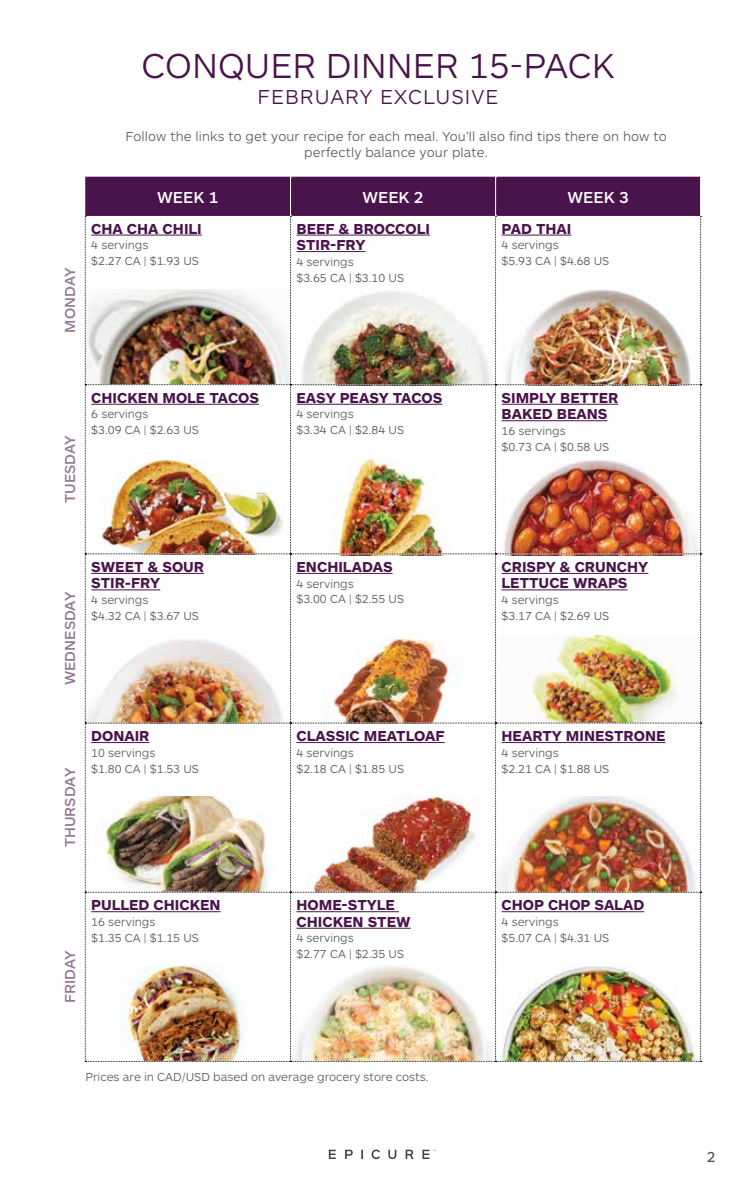
<style>
.page{position:relative;width:756px;height:1188px;background:#fff}
.page>*{position:absolute;margin:0;border:0;box-sizing:border-box;transform-origin:0 0}
.t1{font:300 36px "ARS Maquette Pro";color:#49134c}
.t2{font:300 21px "ARS Maquette Pro";letter-spacing:.05em;color:#49134c}
.t3{font:500 16.5px "ARS Maquette Pro";color:#fff}
.t4{font:700 15px/16.5px "ARS Maquette Pro";color:#49134c}
.t5{font:500 15px "ARS Maquette Pro";color:#937896}
.t6{font:15px "ARS Maquette Pro";color:#4d4d4f}
.t7{font:300 13.5px/15.8px "ARS Maquette Pro";letter-spacing:.01em;color:#58595b;text-align:center}
.t8{font:300 12px/15.8px "ARS Maquette Pro";color:#58595b}
</style>
<div class="page">
<svg style="left:329px;top:1150px;width:7px;height:9px"></svg>
<svg style="left:345px;top:1150px;width:8px;height:9px"></svg>
<svg style="left:361px;top:1150px;width:2px;height:9px"></svg>
<svg style="left:388px;top:1150px;width:8px;height:9px"></svg>
<svg style="left:406px;top:1150px;width:7px;height:9px"></svg>
<svg style="left:423px;top:1150px;width:13px;height:9px"></svg>
<svg style="left:372px;top:1150px;width:8px;height:9px"></svg>
<img style="left:85px;top:177px;width:617px;height:885px">
<hr style="left:91px;top:235px;width:111px;height:1px;background:#49134c">
<hr style="left:297px;top:235px;width:133px;height:1px;background:#49134c">
<hr style="left:297px;top:251px;width:69px;height:1px;background:#49134c">
<hr style="left:502px;top:235px;width:69px;height:1px;background:#49134c">
<hr style="left:91px;top:404px;width:168px;height:1px;background:#49134c">
<hr style="left:297px;top:404px;width:145px;height:1px;background:#49134c">
<hr style="left:502px;top:404px;width:116px;height:1px;background:#49134c">
<hr style="left:502px;top:420px;width:105px;height:1px;background:#49134c">
<hr style="left:91px;top:573px;width:113px;height:1px;background:#49134c">
<hr style="left:91px;top:590px;width:69px;height:1px;background:#49134c">
<hr style="left:297px;top:573px;width:96px;height:1px;background:#49134c">
<hr style="left:502px;top:573px;width:146px;height:1px;background:#49134c">
<hr style="left:502px;top:590px;width:125px;height:1px;background:#49134c">
<hr style="left:91px;top:742px;width:58px;height:1px;background:#49134c">
<hr style="left:297px;top:742px;width:148px;height:1px;background:#49134c">
<hr style="left:502px;top:742px;width:164px;height:1px;background:#49134c">
<hr style="left:91px;top:911px;width:130px;height:1px;background:#49134c">
<hr style="left:297px;top:911px;width:102px;height:1px;background:#49134c">
<hr style="left:297px;top:928px;width:114px;height:1px;background:#49134c">
<hr style="left:502px;top:911px;width:142px;height:1px;background:#49134c">
<p class="t5" style="left:60px;top:333px;width:66px;rotate:-90deg">MONDAY</p>
<h1 class="t1" style="left:142px;top:43px;width:474px">CONQUER DINNER 15-PACK</h1>
<h2 class="t2" style="left:258px;top:83px;width:242px">FEBRUARY EXCLUSIVE</h2>
<p class="t7" style="left:125px;top:128px;width:543px">Follow the links to get your recipe for each meal. You’ll also find tips there on how to perfectly balance your plate.</p>
<h3 class="t3" style="left:157px;top:186px;width:63px">WEEK 1</h3>
<h3 class="t3" style="left:362px;top:186px;width:63px">WEEK 2</h3>
<h3 class="t3" style="left:568px;top:186px;width:63px">WEEK 3</h3>
<p class="t4" style="left:91px;top:219px;width:112px">CHA CHA CHILI</p>
<p class="t8" style="left:91px;top:237px;width:109px">4 servings<br>$2.27 CA | $1.93 US</p>
<p class="t4" style="left:297px;top:219px;width:135px">BEEF &amp; BROCCOLI<br>STIR-FRY</p>
<p class="t8" style="left:297px;top:253px;width:109px">4 servings<br>$3.65 CA | $3.10 US</p>
<p class="t4" style="left:502px;top:219px;width:71px">PAD THAI</p>
<p class="t8" style="left:502px;top:237px;width:109px">4 servings<br>$5.93 CA | $4.68 US</p>
<p class="t5" style="left:60px;top:503px;width:69px;rotate:-90deg">TUESDAY</p>
<p class="t4" style="left:91px;top:388px;width:169px">CHICKEN MOLE TACOS</p>
<p class="t8" style="left:91px;top:406px;width:109px">6 servings<br>$3.09 CA | $2.63 US</p>
<p class="t5" style="left:60px;top:685px;width:95px;rotate:-90deg">WEDNESDAY</p>
<p class="t4" style="left:91px;top:558px;width:114px">SWEET &amp; SOUR<br>STIR-FRY</p>
<p class="t8" style="left:91px;top:592px;width:109px">4 servings<br>$4.32 CA | $3.67 US</p>
<p class="t5" style="left:60px;top:847px;width:81px;rotate:-90deg">THURSDAY</p>
<p class="t4" style="left:91px;top:727px;width:60px">DONAIR</p>
<p class="t8" style="left:91px;top:744px;width:109px">10 servings<br>$1.80 CA | $1.53 US</p>
<p class="t5" style="left:60px;top:1003px;width:54px;rotate:-90deg">FRIDAY</p>
<p class="t4" style="left:91px;top:896px;width:131px">PULLED CHICKEN</p>
<p class="t8" style="left:91px;top:913px;width:109px">16 servings<br>$1.35 CA | $1.15 US</p>
<p class="t4" style="left:297px;top:388px;width:147px">EASY PEASY TACOS</p>
<p class="t8" style="left:297px;top:406px;width:109px">4 servings<br>$3.34 CA | $2.84 US</p>
<p class="t4" style="left:297px;top:558px;width:98px">ENCHILADAS</p>
<p class="t8" style="left:297px;top:575px;width:109px">4 servings<br>$3.00 CA | $2.55 US</p>
<p class="t4" style="left:297px;top:727px;width:150px">CLASSIC MEATLOAF</p>
<p class="t8" style="left:297px;top:744px;width:109px">4 servings<br>$2.18 CA | $1.85 US</p>
<p class="t4" style="left:297px;top:896px;width:116px">HOME-STYLE<br>CHICKEN STEW</p>
<p class="t8" style="left:297px;top:930px;width:109px">4 servings<br>$2.77 CA | $2.35 US</p>
<p class="t4" style="left:502px;top:388px;width:118px">SIMPLY BETTER<br>BAKED BEANS</p>
<p class="t8" style="left:502px;top:422px;width:109px">16 servings<br>$0.73 CA | $0.58 US</p>
<p class="t4" style="left:502px;top:558px;width:148px">CRISPY &amp; CRUNCHY<br>LETTUCE WRAPS</p>
<p class="t8" style="left:502px;top:592px;width:109px">4 servings<br>$3.17 CA | $2.69 US</p>
<p class="t4" style="left:502px;top:727px;width:165px">HEARTY MINESTRONE</p>
<p class="t8" style="left:502px;top:744px;width:109px">4 servings<br>$2.21 CA | $1.88 US</p>
<p class="t4" style="left:502px;top:896px;width:144px">CHOP CHOP SALAD</p>
<p class="t8" style="left:502px;top:913px;width:109px">4 servings<br>$5.07 CA | $4.31 US</p>
<p class="t8" style="left:86px;top:1068px;width:345px">Prices are in CAD/USD based on average grocery store costs.</p>
<p class="t6" style="left:707px;top:1147px;width:10px">2</p>
</div>
